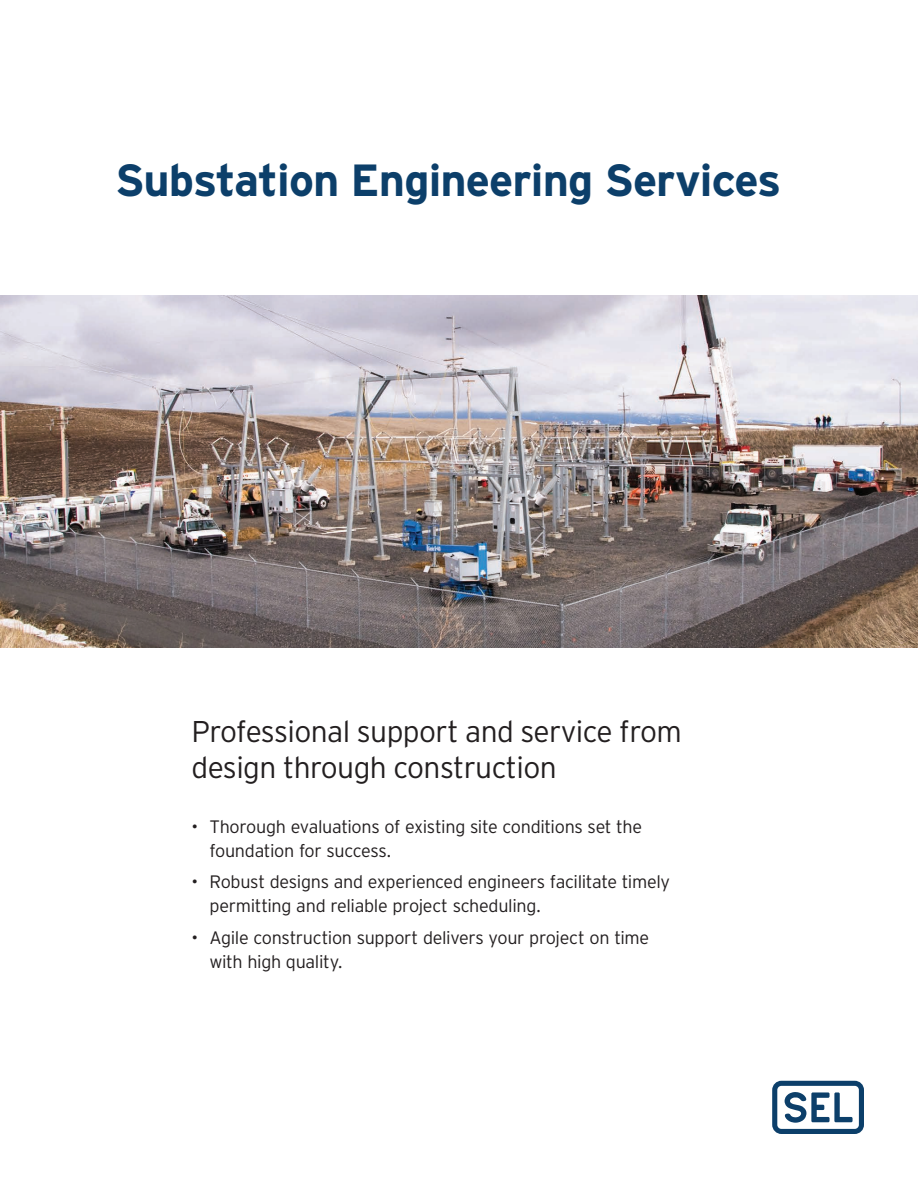
<style>
.page{position:relative;width:918px;height:1188px;background:#fff}
.page>*{position:absolute;margin:0;border:0;box-sizing:border-box;transform-origin:0 0}
.t1{font:700 45px "Interstate Poly";letter-spacing:-.02em;color:#0c3f6a}
.t2{font:300 30px/36px "Interstate Poly";letter-spacing:-.02em;color:#231f20}
.t3{font:300 18px/24px "Interstate Poly";letter-spacing:-.02em;color:#231f20}
</style>
<div class="page">
<svg style="left:772px;top:1081px;width:92px;height:53px"></svg>
<img style="left:0;top:296px;width:918px;height:352px">
<h1 class="t1" style="left:115px;top:147px;width:668px">Substation Engineering Services</h1>
<h2 class="t2" style="left:192px;top:712px;width:492px">Professional support and service from design through construction</h2>
<p class="t3" style="left:210px;top:814px;width:434px;text-indent:-18px">• Thorough evaluations of existing site conditions set the foundation for success.</p>
<p class="t3" style="left:210px;top:869px;width:462px;text-indent:-18px">• Robust designs and experienced engineers facilitate timely permitting and reliable project scheduling.</p>
<p class="t3" style="left:210px;top:925px;width:441px;text-indent:-18px">• Agile construction support delivers your project on time with high quality.</p>
</div>
